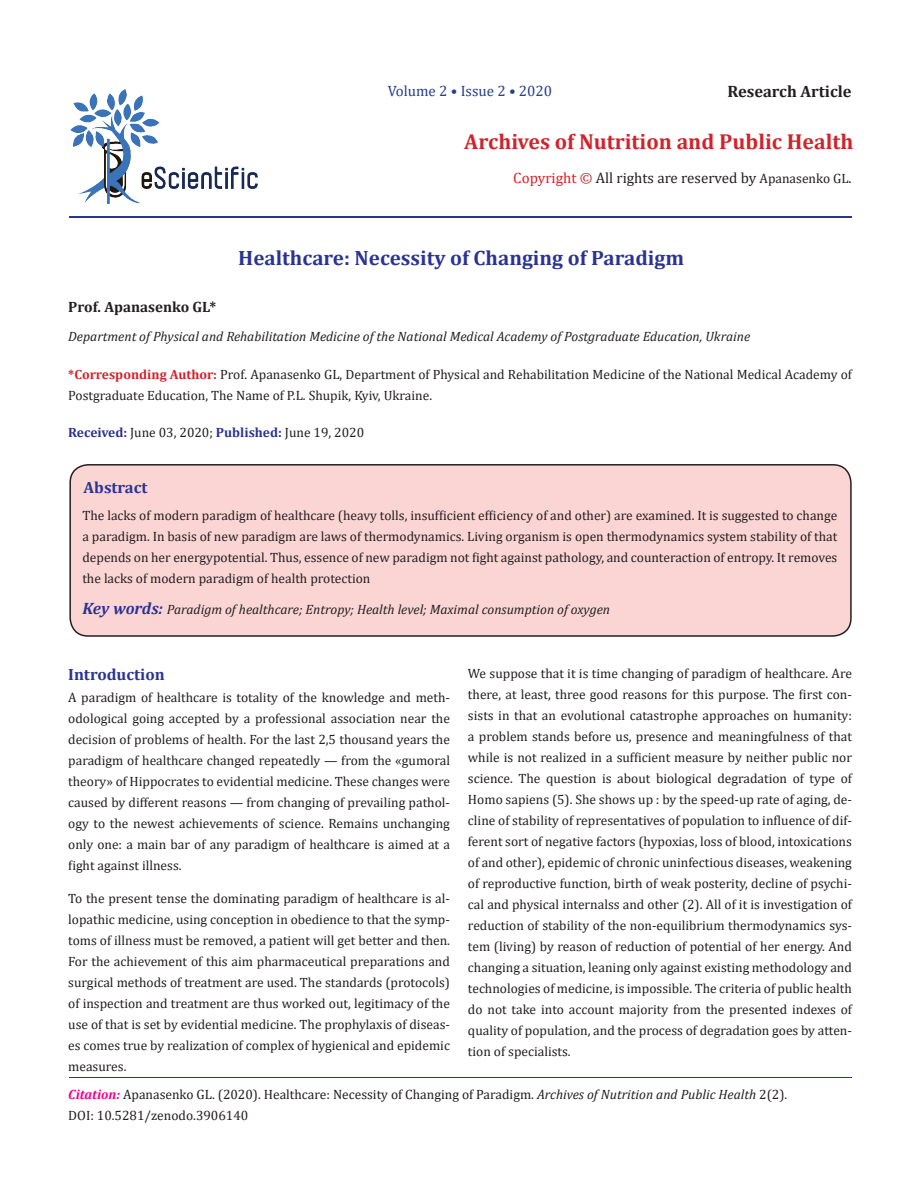
<style>
.page{position:relative;width:918px;height:1188px;background:#fff}
.page>*{position:absolute;margin:0;border:0;box-sizing:border-box;transform-origin:0 0}
.t1{font:700 21.75px "Cambria";color:#d1232a}
.t2{font:700 20.85px "Cambria";color:#2b3393}
.t3{font:700 16.5px "Cambria";color:#231f20}
.t4{font:700 16.35px "Cambria";color:#2b3393}
.t5{font:15px "Cambria";color:#231f20}
.t6{font:15px "Cambria";color:#253f8e}
.t7{font:700 15px "Cambria";color:#231f20}
.t8{font:13.5px/21px "Cambria";color:#231f20;text-align:justify}
.t9{font:italic 13.5px "Cambria";color:#231f20}
.s1{color:#d1232a}
.s2{font-size:13.5px}
.s3{font-weight:700;font-size:13.35px;color:#d1232a}
.s4{font-weight:700;color:#2b3393}
.s5{font-weight:700;font-size:16.5px;color:#2b3393}
.s6{font-weight:700;font-style:italic;color:#ed028c}
.s7{font-style:italic}
</style>
<div class="page">
<div style="left:70px;top:465px;width:781px;height:171px;background:#fbd5d4;border-radius:18px"></div>
<div style="left:69px;top:464px;width:783px;height:173px;border:2px solid #231f20;border-radius:18px"></div>
<img style="left:70px;top:89px;width:187px;height:114px">
<hr style="left:69px;top:216px;width:782px;height:2px;background:#2b3393">
<hr style="left:69px;top:1077px;width:782px;height:1px;background:#2b3393">
<p class="t6" style="left:388px;top:82px;width:166px">Volume 2 • Issue 2 • 2020</p>
<p class="t3" style="left:727px;top:80px;width:126px">Research Article</p>
<h1 class="t1" style="left:464px;top:126px;width:391px">Archives of Nutrition and Public Health</h1>
<p class="t5" style="left:513px;top:169px;width:340px"><span class="s1">Copyright ©</span> All rights are reserved by <span class="s2">Apanasenko GL</span>.</p>
<p class="t7" style="left:68px;top:296px;width:150px">Prof. Apanasenko GL*</p>
<h2 class="t2" style="left:238px;top:243px;width:447px">Healthcare: Necessity of Changing of Paradigm</h2>
<p class="t9" style="left:68px;top:326px;width:683px">Department of Physical and Rehabilitation Medicine of the National Medical Academy of Postgraduate Education, Ukraine</p>
<p class="t8" style="left:68px;top:364px;width:785px"><span class="s3">*Corresponding Author:</span> Prof. Apanasenko GL, Department of Physical and Rehabilitation Medicine of the National Medical Academy of<br>Postgraduate Education, The Name of P.L. Shupik, Kyiv, Ukraine.</p>
<p class="t8" style="left:68px;top:422px;width:297px"><span class="s4">Received:</span> June 03, 2020; <span class="s4">Published:</span> June 19, 2020</p>
<p class="t4" style="left:84px;top:476px;width:65px">Abstract</p>
<p class="t8" style="left:82px;top:504px;width:756px">The lacks of modern paradigm of healthcare (heavy tolls, insufficient efficiency of and other) are examined. It is suggested to change a paradigm. In basis of new paradigm are laws of thermodynamics. Living organism is open thermodynamics system stability of that depends on her energypotential. Thus, essence of new paradigm not fight against pathology, and counteraction of entropy. It removes the lacks of modern paradigm of health protection</p>
<p class="t9" style="left:82px;top:599px;width:529px"><span class="s5">Key words:</span> Paradigm of healthcare; Entropy; Health level; Maximal consumption of oxygen</p>
<p class="t4" style="left:68px;top:663px;width:98px">Introduction</p>
<p class="t8" style="left:68px;top:687px;width:383px">A paradigm of healthcare is totality of the knowledge and meth&shy;odological going accepted by a professional association near the decision of problems of health. For the last 2,5 thousand years the paradigm of healthcare changed repeatedly — from the «gumoral theory» of Hippocrates to evidential medicine. These changes were caused by different reasons — from changing of prevailing pathol&shy;ogy to the newest achievements of science. Remains unchanging only one: a main bar of any paradigm of healthcare is aimed at a fight against illness.</p>
<p class="t8" style="left:68px;top:888px;width:383px">To the present tense the dominating paradigm of healthcare is al&shy;lopathic medicine, using conception in obedience to that the symp&shy;toms of illness must be removed, a patient will get better and then.<br>For the achievement of this aim pharmaceutical preparations and surgical methods of treatment are used. The standards (protocols) of inspection and treatment are thus worked out, legitimacy of the use of that is set by evidential medicine. The prophylaxis of diseas&shy;es comes true by realization of complex of hygienical and epidemic measures.</p>
<p class="t8" style="left:468px;top:663px;width:386px">We suppose that it is time changing of paradigm of healthcare. Are there, at least, three good reasons for this purpose. The first con&shy;sists in that an evolutional catastrophe approaches on humanity: a problem stands before us, presence and meaningfulness of that while is not realized in a sufficient measure by neither public nor science. The question is about biological degradation of type of Homo sapiens (5). She shows up : by the speed-up rate of aging, de&shy;cline of stability of representatives of population to influence of dif&shy;ferent sort of negative factors (hypoxias, loss of blood, intoxications of and other), epidemic of chronic uninfectious diseases, weakening of reproductive function, birth of weak posterity, decline of psychi&shy;cal and physical internalss and other (2). All of it is investigation of reduction of stability of the non-equilibrium thermodynamics sys&shy;tem (living) by reason of reduction of potential of her energy. And changing a situation, leaning only against existing methodology and technologies of medicine, is impossible. The criteria of public health do not take into account majority from the presented indexes of quality of population, and the process of degradation goes by atten&shy;tion of specialists.</p>
<p class="t8" style="left:68px;top:1084px;width:721px"><span class="s6">Citation:</span> Apanasenko GL. (2020). Healthcare: Necessity of Changing of Paradigm. <span class="s7">Archives of Nutrition and Public Health</span> 2(2).<br>DOI: 10.5281/zenodo.3906140</p>
</div>
